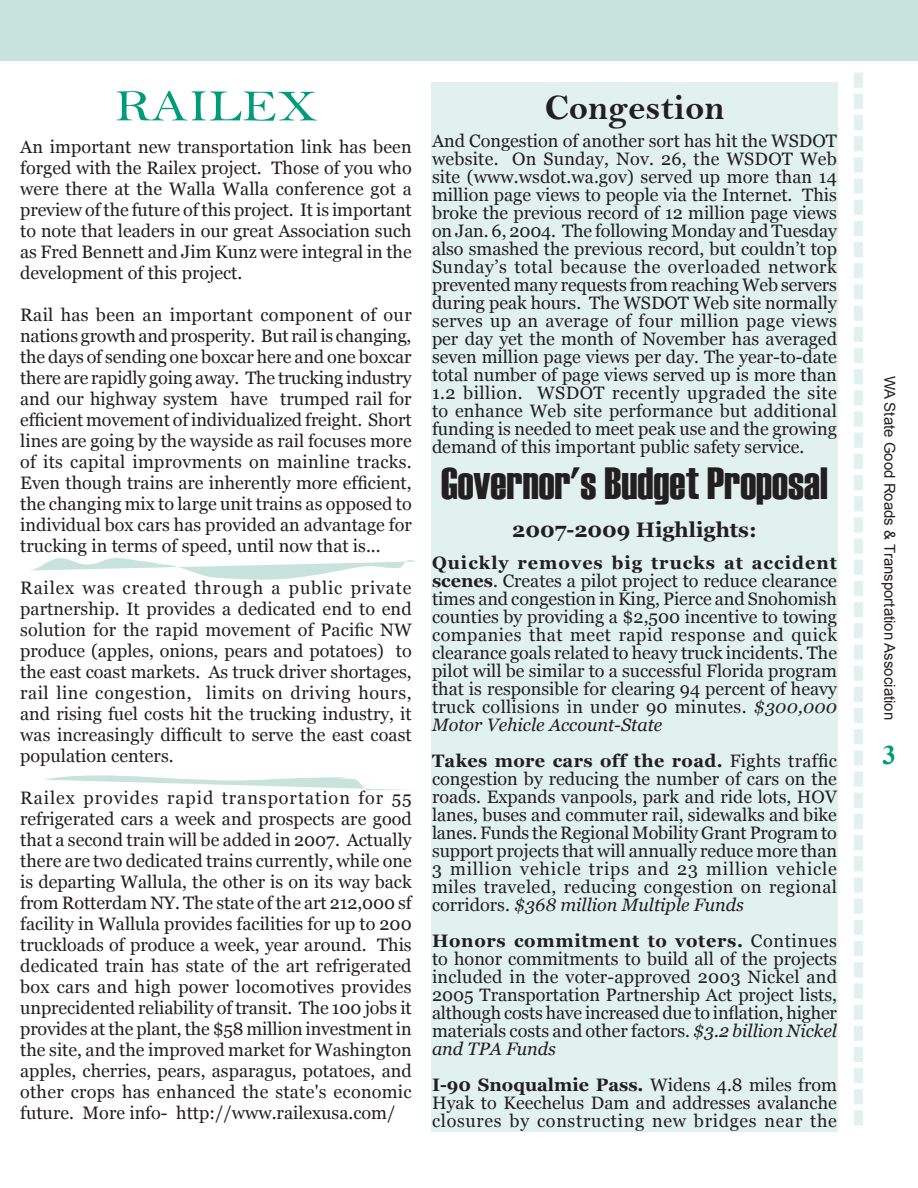
<style>
.page{position:relative;width:918px;height:1188px;background:#fff}
.page>*{position:absolute;margin:0;border:0;box-sizing:border-box;transform-origin:0 0}
.t1{font:45px "Haettenschweiler";color:#231f20}
.t2{font:45px "Bell";color:#009b7c;scale:1.2 1}
.t3{font:36px "Bell MT Bold";color:#231f20}
.t4{font:700 27px "Times New Roman";color:#009b7c}
.t5{font:700 21px "Georgia";color:#231f20}
.t6{font:18px/18px "Georgia";color:#231f20;text-align:justify}
.t7{font:15px "Arial";color:#231f20}
.s1{font-weight:700}
.s2{font-style:italic}
</style>
<div class="page">
<div style="left:0;top:0;width:918px;height:61px;background:#c7e3dc"></div>
<svg style="left:854px;top:73px;width:9px;height:1053px"></svg>
<div style="left:431px;top:83px;width:407px;height:1049px;background:#e1f1ed"></div>
<svg style="left:30px;top:558px;width:387px;height:22px"></svg>
<svg style="left:44px;top:775px;width:361px;height:16px"></svg>
<h1 class="t2" style="left:115px;top:79px;width:170px">RAILEX</h1>
<h2 class="t3" style="left:545px;top:86px;width:181px">Congestion</h2>
<p class="t6" style="left:432px;top:132px;width:406px">And Congestion of another sort has hit the WSDOT website. On Sunday, Nov. 26, the WSDOT Web site (www.wsdot.wa.gov) served up more than 14 million page views to people via the Internet. This broke the previous record of 12 million page views on Jan. 6, 2004. The following Monday and Tuesday also smashed the previous record, but couldn’t top Sunday’s total because the overloaded network prevented many requests from reaching Web servers during peak hours. The WSDOT Web site normally serves up an average of four million page views per day yet the month of November has averaged seven million page views per day. The year-to-date total number of page views served up is more than 1.2 billion. WSDOT recently upgraded the site to enhance Web site performance but additional funding is needed to meet peak use and the growing demand of this important public safety service.</p>
<h1 class="t1" style="left:441px;top:453px;width:388px">Governor's Budget Proposal</h1>
<p class="t5" style="left:512px;top:518px;width:246px">2007-2009 Highlights:</p>
<p class="t6" style="left:432px;top:553px;width:407px"><span class="s1">Quickly removes big trucks at accident scenes</span>. Creates a pilot project to reduce clearance times and congestion in King, Pierce and Snohomish counties by providing a $2,500 incentive to towing companies that meet rapid response and quick clearance goals related to heavy truck incidents. The pilot will be similar to a successful Florida program that is responsible for clearing 94 percent of heavy truck collisions in under 90 minutes. <span class="s2">$300,000<br>Motor Vehicle Account-State</span></p>
<p class="t6" style="left:432px;top:751px;width:407px"><span class="s1">Takes more cars off the road.</span> Fights traffic congestion by reducing the number of cars on the roads. Expands vanpools, park and ride lots, HOV lanes, buses and commuter rail, sidewalks and bike lanes. Funds the Regional Mobility Grant Program to support projects that will annually reduce more than 3 million vehicle trips and 23 million vehicle miles traveled, reducing congestion on regional corridors. <span class="s2">$368 million Multiple Funds</span></p>
<p class="t6" style="left:432px;top:931px;width:407px"><span class="s1">Honors commitment to voters.</span> Continues to honor commitments to build all of the projects included in the voter-approved 2003 Nickel and 2005 Transportation Partnership Act project lists, although costs have increased due to inflation, higher materials costs and other factors. <span class="s2">$3.2 billion Nickel and TPA Funds</span></p>
<p class="t6" style="left:432px;top:1075px;width:406px"><span class="s1">I-90 Snoqualmie Pass.</span> Widens 4.8 miles from Hyak to Keechelus Dam and addresses avalanche closures by constructing new bridges near the</p>
<p class="t6" style="left:20px;top:136px;width:393px;line-height:21px">An important new transportation link has been forged with the Railex project. Those of you who were there at the Walla Walla conference got a preview of the future of this project. It is important to note that leaders in our great Association such as Fred Bennett and Jim Kunz were integral in the development of this project.</p>
<p class="t6" style="left:20px;top:304px;width:393px;line-height:21px">Rail has been an important component of our nations growth and prosperity. But rail is changing, the days of sending one boxcar here and one boxcar there are rapidly going away. The trucking industry and our highway system have trumped rail for efficient movement of individualized freight. Short lines are going by the wayside as rail focuses more of its capital improvments on mainline tracks.<br>Even though trains are inherently more efficient, the changing mix to large unit trains as opposed to individual box cars has provided an advantage for trucking in terms of speed, until now that is...</p>
<p class="t6" style="left:20px;top:577px;width:393px;line-height:21px">Railex was created through a public private partnership. It provides a dedicated end to end solution for the rapid movement of Pacific NW produce (apples, onions, pears and potatoes) to the east coast markets. As truck driver shortages, rail line congestion, limits on driving hours, and rising fuel costs hit the trucking industry, it was increasingly difficult to serve the east coast population centers.</p>
<p class="t6" style="left:20px;top:787px;width:393px;line-height:21px">Railex provides rapid transportation for 55 refrigerated cars a week and prospects are good that a second train will be added in 2007. Actually there are two dedicated trains currently, while one is departing Wallula, the other is on its way back from Rotterdam NY. The state of the art 212,000 sf facility in Wallula provides facilities for up to 200 truckloads of produce a week, year around. This dedicated train has state of the art refrigerated box cars and high power locomotives provides unprecidented reliability of transit. The 100 jobs it provides at the plant, the $58 million investment in the site, and the improved market for Washington apples, cherries, pears, asparagus, potatoes, and other crops has enhanced the state's economic future. More info- http://www.railexusa.com/</p>
<p class="t7" style="left:900px;top:376px;width:346px;rotate:90deg">WA State Good Roads &amp; Transportation Association</p>
<h3 class="t4" style="left:883px;top:736px;width:15px">3</h3>
</div>
